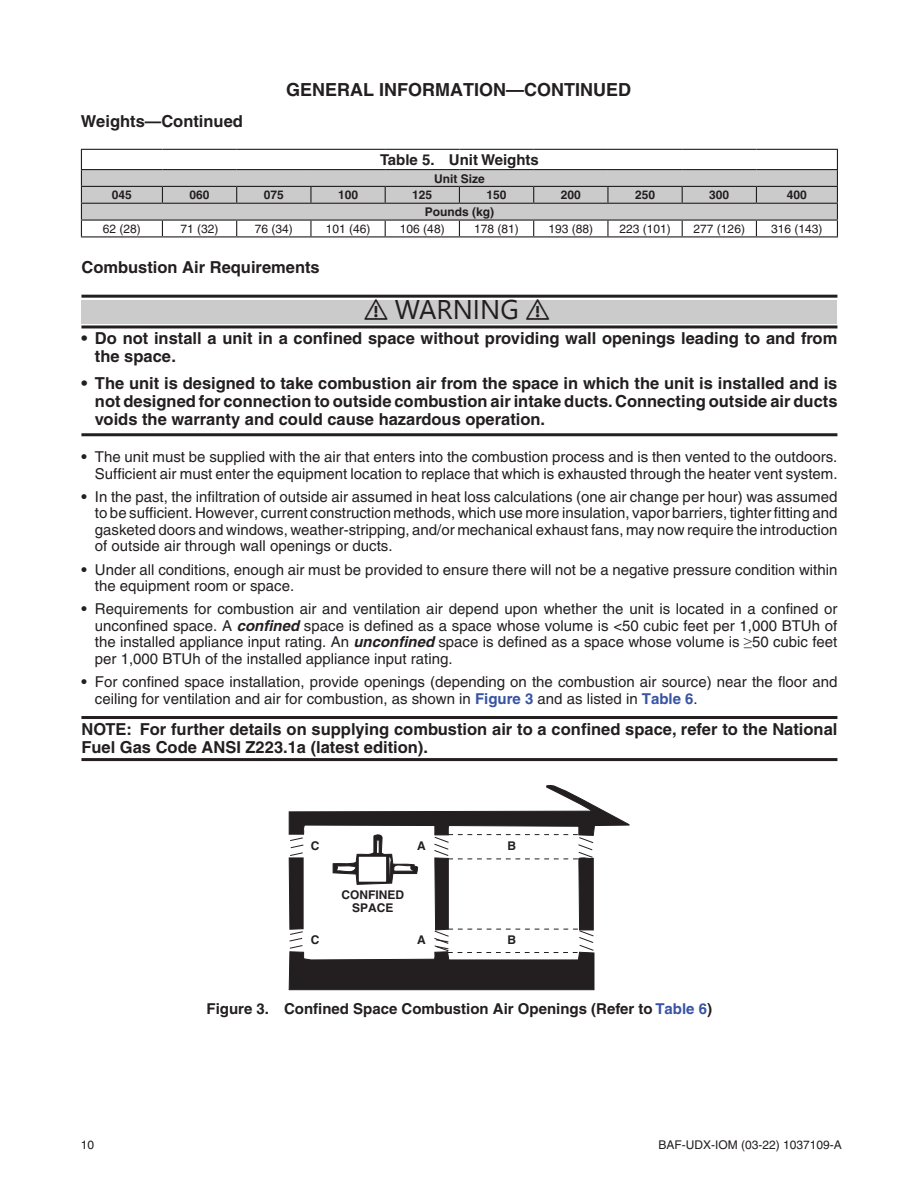
<style>
.page{position:relative;width:918px;height:1188px;background:#fff}
.page>*{position:absolute;margin:0;border:0;box-sizing:border-box;transform-origin:0 0}
.HEADING-CONTINUED{font:700 18px "Helvetica";color:#231f20}
.NOTE{font:700 16.5px/18px "Helvetica";color:#231f20}
.SUBHEADING1{font:700 16.5px "Helvetica";color:#231f20}
.SUBHEADING1-CONTINUE{font:700 16.5px "Helvetica";color:#231f20}
.t1{font:15px/16.5px "Helvetica";color:#231f20;text-align:justify}
.t2{font:700 15px "Helvetica";color:#231f20}
.Table_Text{font:12px "Helvetica";color:#231f20}
.Column_Head{font:700 12px/13.5px "Helvetica";color:#231f20;text-align:center}
.s1{font-weight:700}
.s2{font-weight:700;font-style:italic}
.s3{font-family:"Times New Roman"}
.s4{font-weight:700;color:#3853a3}
.s5{color:#3853a3}
</style>
<div class="page">
<hr style="left:81px;top:236px;width:81px;height:1px;background:#231f20">
<hr style="left:162px;top:236px;width:75px;height:1px;background:#231f20">
<hr style="left:237px;top:236px;width:74px;height:1px;background:#231f20">
<hr style="left:311px;top:236px;width:74px;height:1px;background:#231f20">
<hr style="left:385px;top:236px;width:74px;height:1px;background:#231f20">
<hr style="left:534px;top:236px;width:74px;height:1px;background:#231f20">
<hr style="left:608px;top:236px;width:74px;height:1px;background:#231f20">
<hr style="left:682px;top:236px;width:74px;height:1px;background:#231f20">
<hr style="left:756px;top:236px;width:82px;height:1px;background:#231f20">
<hr style="left:459px;top:236px;width:75px;height:1px;background:#231f20">
<hr style="left:81px;top:149px;width:81px;height:1px;background:#231f20">
<hr style="left:162px;top:149px;width:75px;height:1px;background:#231f20">
<hr style="left:237px;top:149px;width:74px;height:1px;background:#231f20">
<hr style="left:311px;top:149px;width:74px;height:1px;background:#231f20">
<hr style="left:385px;top:149px;width:74px;height:1px;background:#231f20">
<hr style="left:459px;top:149px;width:75px;height:1px;background:#231f20">
<hr style="left:534px;top:149px;width:74px;height:1px;background:#231f20">
<hr style="left:608px;top:149px;width:74px;height:1px;background:#231f20">
<hr style="left:682px;top:149px;width:74px;height:1px;background:#231f20">
<hr style="left:756px;top:149px;width:82px;height:1px;background:#231f20">
<svg style="left:81px;top:150px;width:757px;height:86px"></svg>
<hr style="left:81px;top:219px;width:81px;height:2px;background:#231f20">
<hr style="left:162px;top:219px;width:75px;height:2px;background:#231f20">
<hr style="left:237px;top:219px;width:74px;height:2px;background:#231f20">
<hr style="left:311px;top:219px;width:74px;height:2px;background:#231f20">
<hr style="left:385px;top:219px;width:74px;height:2px;background:#231f20">
<hr style="left:459px;top:219px;width:75px;height:2px;background:#231f20">
<hr style="left:534px;top:219px;width:74px;height:2px;background:#231f20">
<hr style="left:608px;top:219px;width:74px;height:2px;background:#231f20">
<hr style="left:682px;top:219px;width:74px;height:2px;background:#231f20">
<hr style="left:756px;top:219px;width:82px;height:2px;background:#231f20">
<div style="left:81px;top:300px;width:756px;height:23px;background:#cbcbcb"></div>
<hr style="left:81px;top:295px;width:756px;height:3px;background:#231f20">
<hr style="left:81px;top:325px;width:756px;height:3px;background:#231f20">
<hr style="left:81px;top:433px;width:756px;height:3px;background:#231f20">
<hr style="left:81px;top:716px;width:756px;height:3px;background:#231f20">
<hr style="left:81px;top:758px;width:756px;height:3px;background:#231f20">
<svg style="left:289px;top:939px;width:305px;height:51px"></svg>
<svg style="left:289px;top:784px;width:341px;height:147px"></svg>
<p class="SUBHEADING1-CONTINUE" style="left:81px;top:111px;width:164px">Weights—Continued</p>
<p class="HEADING-CONTINUED" style="left:286px;top:78px;width:346px">GENERAL INFORMATION—CONTINUED</p>
<p class="t2" style="left:380px;top:151px;width:160px">Table 5. Unit Weights</p>
<p class="Column_Head" style="left:434px;top:171px;width:52px">Unit Size</p>
<p class="Column_Head" style="left:112px;top:188px;width:22px">045</p>
<p class="Column_Head" style="left:190px;top:188px;width:22px">060</p>
<p class="Column_Head" style="left:264px;top:188px;width:22px">075</p>
<p class="Column_Head" style="left:338px;top:188px;width:22px">100</p>
<p class="Column_Head" style="left:412px;top:188px;width:22px">125</p>
<p class="Column_Head" style="left:487px;top:188px;width:22px">150</p>
<p class="Column_Head" style="left:561px;top:188px;width:22px">200</p>
<p class="Column_Head" style="left:635px;top:188px;width:22px">250</p>
<p class="Column_Head" style="left:709px;top:188px;width:22px">300</p>
<p class="Column_Head" style="left:787px;top:188px;width:22px">400</p>
<p class="Column_Head" style="left:425px;top:205px;width:71px">Pounds (kg)</p>
<p class="Table_Text" style="left:103px;top:222px;width:40px">62 (28)</p>
<p class="Table_Text" style="left:181px;top:222px;width:40px">71 (32)</p>
<p class="Table_Text" style="left:255px;top:222px;width:40px">76 (34)</p>
<p class="Table_Text" style="left:326px;top:222px;width:46px">101 (46)</p>
<p class="Table_Text" style="left:400px;top:222px;width:46px">106 (48)</p>
<p class="Table_Text" style="left:474px;top:222px;width:46px">178 (81)</p>
<p class="Table_Text" style="left:548px;top:222px;width:46px">193 (88)</p>
<p class="Table_Text" style="left:619px;top:222px;width:53px">223 (101)</p>
<p class="Table_Text" style="left:694px;top:222px;width:53px">277 (126)</p>
<p class="Table_Text" style="left:771px;top:222px;width:53px">316 (143)</p>
<p class="SUBHEADING1" style="left:81px;top:257px;width:240px">Combustion Air Requirements</p>
<p class="NOTE" style="left:95px;top:329px;width:744px;text-indent:-14px">• Do not install a unit in a confined space without providing wall openings leading to and from the space.</p>
<p class="NOTE" style="left:95px;top:374px;width:744px;text-align:justify;text-indent:-14px">• The unit is designed to take combustion air from the space in which the unit is installed and is not designed for connection to outside combustion air intake ducts. Connecting outside air ducts voids the warranty and could cause hazardous operation.</p>
<p class="t1" style="left:81px;top:449px;width:755px;text-align:right"><span class="s1">•</span> The unit must be supplied with the air that enters into the combustion process and is then vented to the outdoors.<br>Sufficient air must enter the equipment location to replace that which is exhausted through the heater vent system.</p>
<p class="t1" style="left:95px;top:488px;width:744px;text-indent:-14px"><span class="s1">•</span> In the past, the infiltration of outside air assumed in heat loss calculations (one air change per hour) was assumed to be sufficient. However, current construction methods, which use more insulation, vapor barriers, tighter fitting and gasketed doors and windows, weather-stripping, and/or mechanical exhaust fans, may now require the introduction of outside air through wall openings or ducts.</p>
<p class="t1" style="left:95px;top:561px;width:744px;text-indent:-14px"><span class="s1">•</span> Under all conditions, enough air must be provided to ensure there will not be a negative pressure condition within the equipment room or space.</p>
<p class="t1" style="left:95px;top:601px;width:744px;text-indent:-14px"><span class="s1">•</span> Requirements for combustion air and ventilation air depend upon whether the unit is located in a confined or unconfined space. A <span class="s2">confined</span> space is defined as a space whose volume is &lt;50 cubic feet per 1,000 BTUh of the installed appliance input rating. An <span class="s2">unconfined</span> space is defined as a space whose volume is <span class="s3">≥</span>50 cubic feet per 1,000 BTUh of the installed appliance input rating.</p>
<p class="t1" style="left:95px;top:674px;width:744px;text-indent:-14px"><span class="s1">•</span> For confined space installation, provide openings (depending on the combustion air source) near the floor and ceiling for ventilation and air for combustion, as shown in <span class="s4">Figure 3</span> and as listed in <span class="s4">Table 6</span>.</p>
<p class="NOTE" style="left:81px;top:720px;width:758px">NOTE: For further details on supplying combustion air to a confined space, refer to the National<br>Fuel Gas Code ANSI Z223.1a (latest edition).</p>
<p class="Column_Head" style="left:311px;top:839px;width:10px">C</p>
<p class="Column_Head" style="left:507px;top:839px;width:10px">B</p>
<p class="Column_Head" style="left:417px;top:839px;width:10px">A</p>
<p class="Column_Head" style="left:311px;top:933px;width:10px">C</p>
<p class="Column_Head" style="left:342px;top:888px;width:64px">CONFINED<br>SPACE</p>
<p class="Column_Head" style="left:417px;top:933px;width:10px">A</p>
<p class="Column_Head" style="left:507px;top:933px;width:10px">B</p>
<p class="t2" style="left:207px;top:1000px;width:507px">Figure 3. Confined Space Combustion Air Openings (Refer to <span class="s5">Table 6</span>)</p>
<p class="Table_Text" style="left:81px;top:1138px;width:15px">10</p>
<p class="Table_Text" style="left:659px;top:1138px;width:185px">BAF-UDX-IOM (03-22) 1037109-A</p>
</div>
